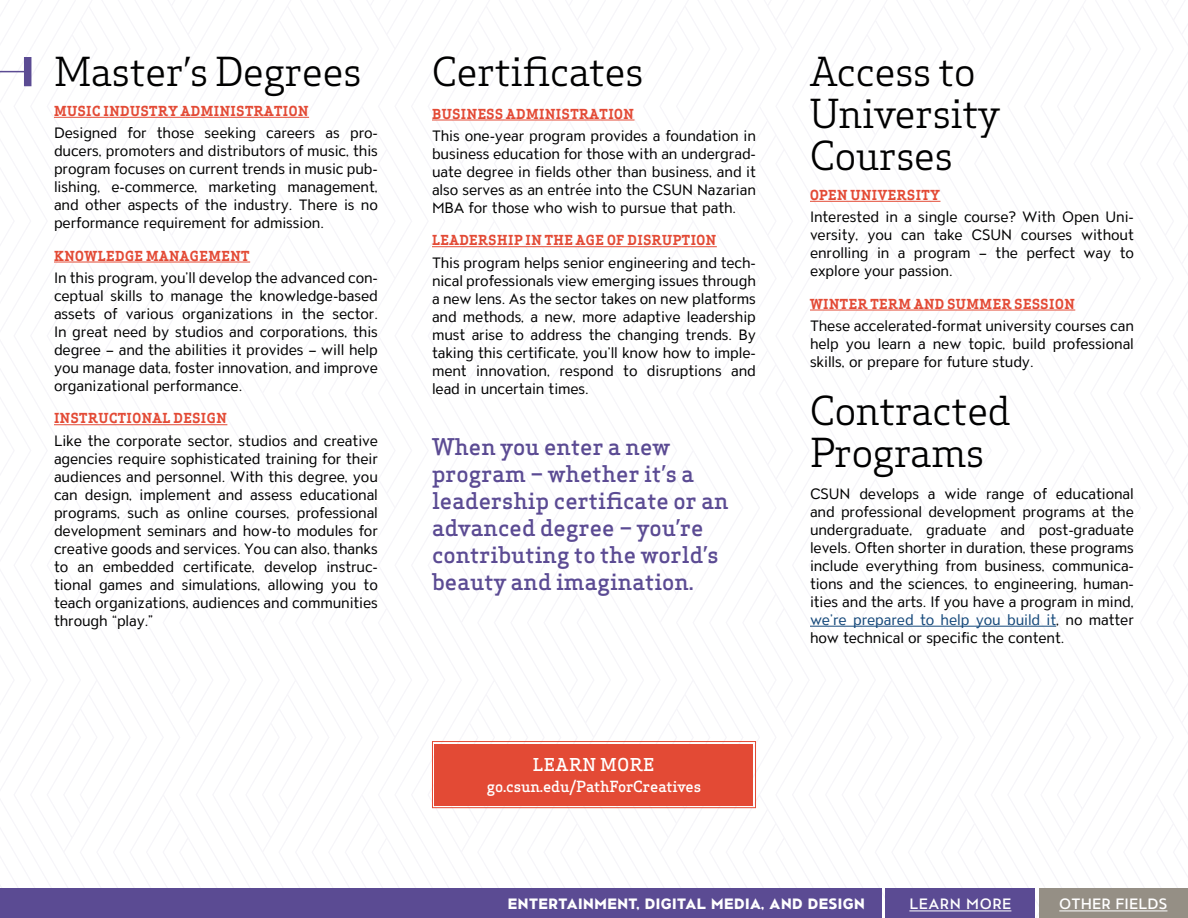
<style>
.page{position:relative;width:1188px;height:918px;background:#fff}
.page>*{position:absolute;margin:0;border:0;box-sizing:border-box;transform-origin:0 0}
.Main_copy_-_left_jus{font:39px/42px "Apex Serif";letter-spacing:-.01em;color:#000}
.Callout{font:500 22.5px/27px "Apex Serif";color:#5b4b93}
.t1{font:500 17.4px "Apex Serif";letter-spacing:.04em;color:#fff}
.Main_copy_-_left_jus-2{font:15px/18px "ATC Overlook";letter-spacing:-.01em;color:#000;text-align:justify}
.t2{font:800 15px "ATC Overlook";letter-spacing:.035em;color:#fff}
.t3{font:500 15px "Apex Serif";letter-spacing:-.01em;color:#fff}
.t4{font:500 15px "ATC Overlook";letter-spacing:.01em;color:#fff}
.t5{font:500 15px "ATC Overlook";letter-spacing:.035em;color:#fff}
.h2_program_name{font:700 13.5px "Apex Serif";letter-spacing:.04em;color:#e34a35}
.s1{color:#14487a}
</style>
<div class="page">
<svg style="left:0;top:888px;width:30px;height:1px"></svg>
<svg style="left:129px;top:116px;width:100px;height:773px"></svg>
<svg style="left:825px;top:200px;width:99px;height:718px"></svg>
<div style="left:0;top:889px;width:882px;height:29px;background:#5b4b93"></div>
<div style="left:1040px;top:889px;width:148px;height:29px;background:#958f85"></div>
<hr style="left:1059px;top:911px;width:108px;height:1px;background:#fff">
<div style="left:886px;top:889px;width:149px;height:29px;background:#5b4b93"></div>
<hr style="left:909px;top:911px;width:102px;height:1px;background:#fff">
<hr style="left:54px;top:117px;width:255px;height:1px;background:#e34a35">
<hr style="left:54px;top:262px;width:196px;height:1px;background:#e34a35">
<hr style="left:54px;top:424px;width:173px;height:1px;background:#e34a35">
<hr style="left:432px;top:120px;width:203px;height:1px;background:#e34a35">
<hr style="left:432px;top:246px;width:285px;height:1px;background:#e34a35">
<hr style="left:810px;top:201px;width:130px;height:1px;background:#e34a35">
<hr style="left:810px;top:310px;width:265px;height:1px;background:#e34a35">
<hr style="left:810px;top:626px;width:246px;height:1px;background:#14487a">
<div style="left:24px;top:57px;width:7px;height:29px;background:#5b4b93"></div>
<svg style="left:0;top:57px;width:32px;height:22px"></svg>
<svg style="left:432px;top:741px;width:324px;height:68px;background:#e45541"></svg>
<div style="left:437px;top:746px;width:314px;height:57px;border:1px solid #e34a35"></div>
<h1 class="Main_copy_-_left_jus" style="left:54px;top:51px;width:309px">Master’s Degrees</h1>
<h2 class="h2_program_name" style="left:54px;top:102px;width:256px">MUSIC INDUSTRY ADMINISTRATION</h2>
<p class="Main_copy_-_left_jus-2" style="left:54px;top:125px;width:326px">Designed for those seeking careers as pro&shy;ducers, promoters and distributors of music, this program focuses on current trends in music pub&shy;lishing, e-commerce, marketing management, and other aspects of the industry. There is no performance requirement for admission.</p>
<h2 class="h2_program_name" style="left:54px;top:247px;width:197px">KNOWLEDGE MANAGEMENT</h2>
<p class="Main_copy_-_left_jus-2" style="left:54px;top:269px;width:326px">In this program, you’ll develop the advanced con&shy;ceptual skills to manage the knowledge-based assets of various organizations in the sector.<br>In great need by studios and corporations, this degree – and the abilities it provides – will help you manage data, foster innovation, and improve organizational performance.</p>
<h2 class="h2_program_name" style="left:54px;top:410px;width:174px">INSTRUCTIONAL DESIGN</h2>
<p class="Main_copy_-_left_jus-2" style="left:54px;top:432px;width:326px">Like the corporate sector, studios and creative agencies require sophisticated training for their audiences and personnel. With this degree, you can design, implement and assess educational programs, such as online courses, professional development seminars and how-to modules for creative goods and services. You can also, thanks to an embedded certificate, develop instruc&shy;tional games and simulations, allowing you to teach organizations, audiences and communities through “play.”</p>
<p class="Main_copy_-_left_jus" style="left:432px;top:51px;width:213px">Certificates</p>
<h2 class="h2_program_name" style="left:432px;top:105px;width:203px">BUSINESS ADMINISTRATION</h2>
<p class="Main_copy_-_left_jus-2" style="left:432px;top:127px;width:326px">This one-year program provides a foundation in business education for those with an undergrad&shy;uate degree in fields other than business, and it also serves as an entrée into the CSUN Nazarian MBA for those who wish to pursue that path.</p>
<h2 class="h2_program_name" style="left:432px;top:232px;width:286px">LEADERSHIP IN THE AGE OF DISRUPTION</h2>
<p class="Main_copy_-_left_jus-2" style="left:432px;top:254px;width:326px">This program helps senior engineering and tech&shy;nical professionals view emerging issues through a new lens. As the sector takes on new platforms and methods, a new, more adaptive leadership must arise to address the changing trends. By taking this certificate, you’ll know how to imple&shy;ment innovation, respond to disruptions and lead in uncertain times.</p>
<p class="Callout" style="left:432px;top:433px;width:298px">When you enter a new program – whether it’s a leadership certificate or an advanced degree – you’re contributing to the world’s beauty and imagination.</p>
<h1 class="t1" style="left:533px;top:753px;width:123px">LEARN MORE</h1>
<h1 class="t3" style="left:487px;top:777px;width:216px">go.csun.edu/PathForCreatives</h1>
<h1 class="Main_copy_-_left_jus" style="left:810px;top:51px;width:192px">Access to<br>University<br>Courses</h1>
<h2 class="h2_program_name" style="left:810px;top:186px;width:131px">OPEN UNIVERSITY</h2>
<p class="Main_copy_-_left_jus-2" style="left:810px;top:209px;width:326px">Interested in a single course? With Open Uni&shy;versity, you can take CSUN courses without enrolling in a program – the perfect way to explore your passion.</p>
<h2 class="h2_program_name" style="left:810px;top:295px;width:266px">WINTER TERM AND SUMMER SESSION</h2>
<p class="Main_copy_-_left_jus-2" style="left:810px;top:317px;width:326px">These accelerated-format university courses can help you learn a new topic, build professional skills, or prepare for future study.</p>
<h1 class="Main_copy_-_left_jus" style="left:810px;top:390px;width:202px">Contracted<br>Programs</h1>
<p class="Main_copy_-_left_jus-2" style="left:810px;top:485px;width:326px">CSUN develops a wide range of educational and professional development programs at the undergraduate, graduate and post-graduate levels. Often shorter in duration, these programs include everything from business, communica&shy;tions and the sciences, to engineering, human&shy;ities and the arts. If you have a program in mind, <span class="s1">we’re prepared to help you build it</span>, no matter how technical or specific the content.</p>
<p class="t2" style="left:508px;top:896px;width:359px">ENTERTAINMENT, DIGITAL MEDIA, AND DESIGN</p>
<p class="t5" style="left:909px;top:896px;width:103px">LEARN MORE</p>
<p class="t4" style="left:1059px;top:896px;width:110px">OTHER FIELDS</p>
</div>
